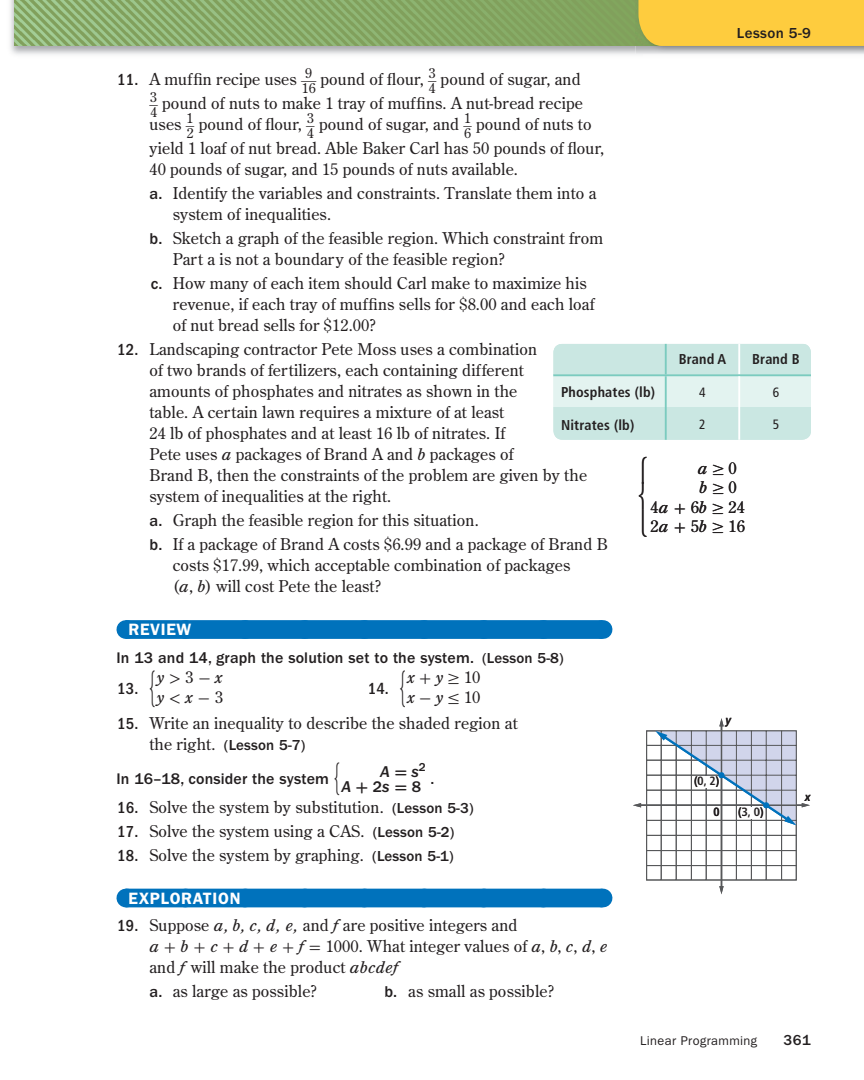
<style>
.page{position:relative;width:864px;height:1080px;background:#fff}
.page>*{position:absolute;margin:0;border:0;box-sizing:border-box;transform-origin:0 0}
.t1{font:36.9px "Uni Math";color:#231f20;scale:.33 1}
.t2{font:27px "Uni Math";color:#231f20;scale:.67 1}
.t3{font:600 16.5px "ITC Franklin Gothic Std";letter-spacing:.04em;color:#fff}
.t4{font:500 condensed 16.5px "ITC Franklin Gothic Std";color:#231f20}
.t5{font:16.2px/21px "Century Old Style Std";letter-spacing:.01em;color:#231f20}
.t6{font:italic 16.2px/19.6px "Century Old Style Std";color:#231f20;scale:1.1 1}
.t7{font:16.2px/15.8px "ITC Franklin Gothic Std Med It";color:#231f20}
.t8{font:500 15.9px "ITC Franklin Gothic Std";letter-spacing:.01em;color:#231f20}
.t9{font:500 15px "ITC Franklin Gothic Std";letter-spacing:.025em;color:#231f20}
.t10{font:700 condensed 14.25px "Frutiger LT Std";letter-spacing:.01em;color:#231f20}
.t11{font:13.8px/13.8px "Century Old Style Std";color:#231f20}
.t12{font:condensed 13.5px "Frutiger LT Std";color:#231f20}
.t13{font:12.75px "ITC Franklin Gothic Std";letter-spacing:.03em;color:#231f20}
.t14{font:700 condensed 12px "Frutiger LT Std";color:#231f20}
.t15{font:italic 700 12px "Frutiger LT Std";color:#231f20;scale:.85 1}
.s1{font-family:"ITC Franklin Gothic Std";font-weight:500;font-stretch:condensed;font-size:16.5px}
.s2{font-family:"Uni Math"}
.s3{font-family:"ITC Franklin Gothic Std";font-weight:500}
.s4{font-style:italic}
.s5{font-size:15px}
.s6{font-family:"Uni Math";font-style:normal}
.s7{font-style:normal}
.s8{font-family:"Uni Math";font-size:27px}
.s9{font-family:"Century Old Style Std";font-weight:400;font-size:16.2px}
.s10{font-family:"Uni Math";font-weight:400;font-size:32.85px}
.s11{font-family:"Uni Math";font-weight:700}
.s12{font-family:"ITC Franklin Gothic Std";font-weight:500;font-size:15.9px}
.s13{font-family:"ITC Franklin Gothic Std";font-weight:500;font-size:15px}
</style>
<div class="page">
<img style="left:10px;top:0;width:633px;height:55px">
<img style="left:14px;top:0;width:621px;height:46px">
<div style="left:125px;top:620px;width:477px;height:19px;background:#0072bc"></div>
<svg style="left:187px;top:620px;width:385px;height:19px"></svg>
<svg style="left:602px;top:620px;width:1px;height:19px"></svg>
<div style="left:125px;top:889px;width:477px;height:18px;background:#0072bc"></div>
<svg style="left:602px;top:889px;width:1px;height:18px"></svg>
<svg style="left:553px;top:344px;width:258px;height:96px"></svg>
<hr style="left:665px;top:344px;width:2px;height:30px;background:#7bcbbf">
<hr style="left:738px;top:344px;width:2px;height:30px;background:#fff">
<hr style="left:553px;top:374px;width:186px;height:2px;background:#7bcbbf">
<hr style="left:739px;top:374px;width:72px;height:2px;background:#7bcbbf">
<hr style="left:665px;top:376px;width:2px;height:31px;background:#7bcbbf">
<hr style="left:665px;top:407px;width:2px;height:33px;background:#7bcbbf">
<hr style="left:738px;top:376px;width:2px;height:31px;background:#fff">
<hr style="left:738px;top:407px;width:2px;height:33px;background:#fff">
<hr style="left:721px;top:723px;width:1px;height:165px;background:#57585a">
<svg style="left:719px;top:886px;width:5px;height:8px"></svg>
<svg style="left:633px;top:718px;width:177px;height:162px"></svg>
<div style="left:699px;top:776px;width:15px;height:12px;background:#fff"></div>
<div style="left:744px;top:807px;width:15px;height:12px;background:#fff"></div>
<div style="left:638px;top:0;width:226px;height:46px;background:#fecc3e"></div>
<p class="t9" style="left:737px;top:28px;width:76px">Lesson 5-9</p>
<p class="t5" style="left:117px;top:70px;width:465px"><span class="s1">11.</span> A muffin recipe uses <sup>_</sup><sup>9</sup> pound of flour, <sup>_</sup><sup>3</sup> pound of sugar, and</p>
<p class="t11" style="left:302px;top:82px;width:15px">16</p>
<p class="t11" style="left:429px;top:82px;width:8px">4</p>
<p class="t11" style="left:149px;top:93px;width:10px"><span class="s2">_</span>3<br>4</p>
<p class="t5" style="left:149px;top:94px;width:444px;text-align:center">pound of nuts to make 1 tray of muffins. A nut-bread recipe uses <sup>_</sup><sup>1</sup> pound of flour, <sup>_</sup><sup>3</sup> pound of sugar, and <sup>_</sup><sup>1</sup> pound of nuts to</p>
<p class="t11" style="left:187px;top:127px;width:8px">2</p>
<p class="t11" style="left:307px;top:127px;width:8px">4</p>
<p class="t11" style="left:464px;top:127px;width:8px">6</p>
<p class="t5" style="left:149px;top:139px;width:456px">yield 1 loaf of nut bread. Able Baker Carl has 50 pounds of flour,<br>40 pounds of sugar, and 15 pounds of nuts available.</p>
<p class="t5" style="left:173px;top:184px;width:425px;text-indent:-23px"><span class="s3">a.</span> Identify the variables and constraints. Translate them into a system of inequalities.</p>
<p class="t5" style="left:173px;top:229px;width:432px;text-indent:-23px"><span class="s3">b.</span> Sketch a graph of the feasible region. Which constraint from<br>Part a is not a boundary of the feasible region?</p>
<p class="t5" style="left:173px;top:274px;width:423px;text-indent:-22px"><span class="s3">c.</span> How many of each item should Carl make to maximize his revenue, if each tray of muffins sells for $8.00 and each loaf of nut bread sells for $12.00?</p>
<p class="t5" style="left:149px;top:340px;width:439px;text-indent:-32px"><span class="s1">12.</span> Landscaping contractor Pete Moss uses a combination<br>of two brands of fertilizers, each containing different amounts of phosphates and nitrates as shown in the<br>table. A certain lawn requires a mixture of at least<br>24 lb of phosphates and at least 16 lb of nitrates. If<br>Pete uses <span class="s4">a</span> packages of Brand A and <span class="s4">b</span> packages of<br>Brand B, then the constraints of the problem are given by the system of inequalities at the right.</p>
<p class="t5" style="left:150px;top:510px;width:460px;line-height:24px"><span class="s3">a.</span> Graph the feasible region for this situation.<br><span class="s3">b.</span> If a package of Brand A costs $6.99 and a package of Brand B</p>
<p class="t5" style="left:173px;top:556px;width:399px">costs $17.99, which acceptable combination of packages (<span class="s4">a</span>, <span class="s4">b</span>) will cost Pete the least?</p>
<p class="t3" style="left:128px;top:624px;width:65px">REVIEW</p>
<p class="t8" style="left:116px;top:652px;width:449px">In 13 and 14, graph the solution set to the system. <span class="s5">(Lesson 5-8)</span></p>
<p class="t4" style="left:117px;top:683px;width:23px">13.</p>
<p class="t10" style="left:679px;top:354px;width:49px">Brand A</p>
<p class="t10" style="left:752px;top:354px;width:49px">Brand B</p>
<p class="t10" style="left:561px;top:386px;width:96px">Phosphates (lb)</p>
<p class="t12" style="left:699px;top:387px;width:8px">4</p>
<p class="t12" style="left:773px;top:387px;width:8px">6</p>
<p class="t10" style="left:561px;top:419px;width:75px">Nitrates (lb)</p>
<p class="t12" style="left:699px;top:419px;width:8px">2</p>
<p class="t12" style="left:773px;top:419px;width:8px">5</p>
<p class="t2" style="left:640px;top:457px;width:12px">⎧</p>
<p class="t6" style="left:698px;top:459px;width:37px">a<span class="s6">≥</span> <span class="s7">0</span></p>
<p class="t2" style="left:640px;top:483px;width:12px">⎨</p>
<p class="t6" style="left:699px;top:479px;width:35px">b<span class="s6">≥</span> <span class="s7">0</span></p>
<p class="t5" style="left:650px;top:497px;width:96px">4<span class="s4">a</span> <span class="s2">+</span> 6<span class="s4">b</span> <span class="s2">≥</span> 24</p>
<p class="t5" style="left:640px;top:517px;width:107px"><span class="s8">⎩</span> 2<span class="s4">a</span> <span class="s2">+</span> 5<span class="s4">b</span> <span class="s2">≥</span> 16</p>
<p class="t1" style="left:400px;top:671px;width:19px">{</p>
<p class="t6" style="left:407px;top:669px;width:68px">x <span class="s6">+</span>y<span class="s6">≥</span> <span class="s7">10 </span>x<span class="s6">-</span>y<span class="s6">≤</span> <span class="s7">10</span></p>
<p class="t5" style="left:117px;top:714px;width:402px"><span class="s1">15.</span> Write an inequality to describe the shaded region at</p>
<p class="t9" style="left:149px;top:740px;width:157px"><span class="s9">the right.</span> (Lesson 5-7)</p>
<p class="t8" style="left:116px;top:773px;width:225px">In 16–18, consider the system <span class="s10">{</span></p>
<p class="t7" style="left:341px;top:765px;width:86px;text-indent:39px">A<span class="s11">=</span>s<sup>2<br></sup>A<span class="s11">+</span><span class="s12">2</span>s<span class="s11">=</span><span class="s12">8</span></p>
<p class="t1" style="left:149px;top:671px;width:19px">{</p>
<p class="t6" style="left:157px;top:669px;width:62px">y<span class="s6">&gt;</span> <span class="s7">3</span> <span class="s6">-</span>x y<span class="s6">&lt;</span>x<span class="s6">-</span><span class="s7">3</span></p>
<p class="t4" style="left:368px;top:683px;width:23px">14.</p>
<p class="t15" style="left:726px;top:713px;width:8px">y</p>
<p class="t14" style="left:694px;top:776px;width:27px">(0, 2)</p>
<p class="t8" style="left:430px;top:773px;width:5px">.</p>
<p class="t5" style="left:117px;top:798px;width:358px"><span class="s1">16.</span> Solve the system by substitution. <span class="s13">(Lesson 5-3)</span></p>
<p class="t5" style="left:117px;top:822px;width:339px"><span class="s1">17.</span> Solve the system using a CAS. <span class="s13">(Lesson 5-2)</span></p>
<p class="t5" style="left:117px;top:846px;width:338px"><span class="s1">18.</span> Solve the system by graphing. <span class="s13">(Lesson 5-1)</span></p>
<p class="t3" style="left:128px;top:892px;width:114px">EXPLORATION</p>
<p class="t5" style="left:149px;top:916px;width:459px;text-indent:-32px"><span class="s1">19.</span> Suppose <span class="s4">a, b, c, d, e,</span> and <span class="s4">f</span> are positive integers and<br><span class="s4">a</span> <span class="s2">+</span> <span class="s4">b</span> <span class="s2">+</span> <span class="s4">c</span> <span class="s2">+</span> <span class="s4">d</span> <span class="s2">+</span> <span class="s4">e</span> <span class="s2">+</span> <span class="s4">f</span> <span class="s2">=</span> 1000. What integer values of <span class="s4">a</span>, <span class="s4">b</span>, <span class="s4">c</span>, <span class="s4">d</span>, <span class="s4">e </span>and <span class="s4">f</span> will make the product <span class="s4">abcdef</span></p>
<p class="t5" style="left:150px;top:982px;width:169px"><span class="s3">a.</span> as large as possible?</p>
<p class="t5" style="left:384px;top:982px;width:171px"><span class="s3">b.</span> as small as possible?</p>
<p class="t15" style="left:805px;top:790px;width:8px">x</p>
<p class="t14" style="left:713px;top:807px;width:8px">0</p>
<p class="t14" style="left:738px;top:807px;width:27px">(3, 0)</p>
<p class="t13" style="left:640px;top:1036px;width:119px">Linear Programming</p>
<p class="t9" style="left:784px;top:1035px;width:29px">361</p>
</div>
